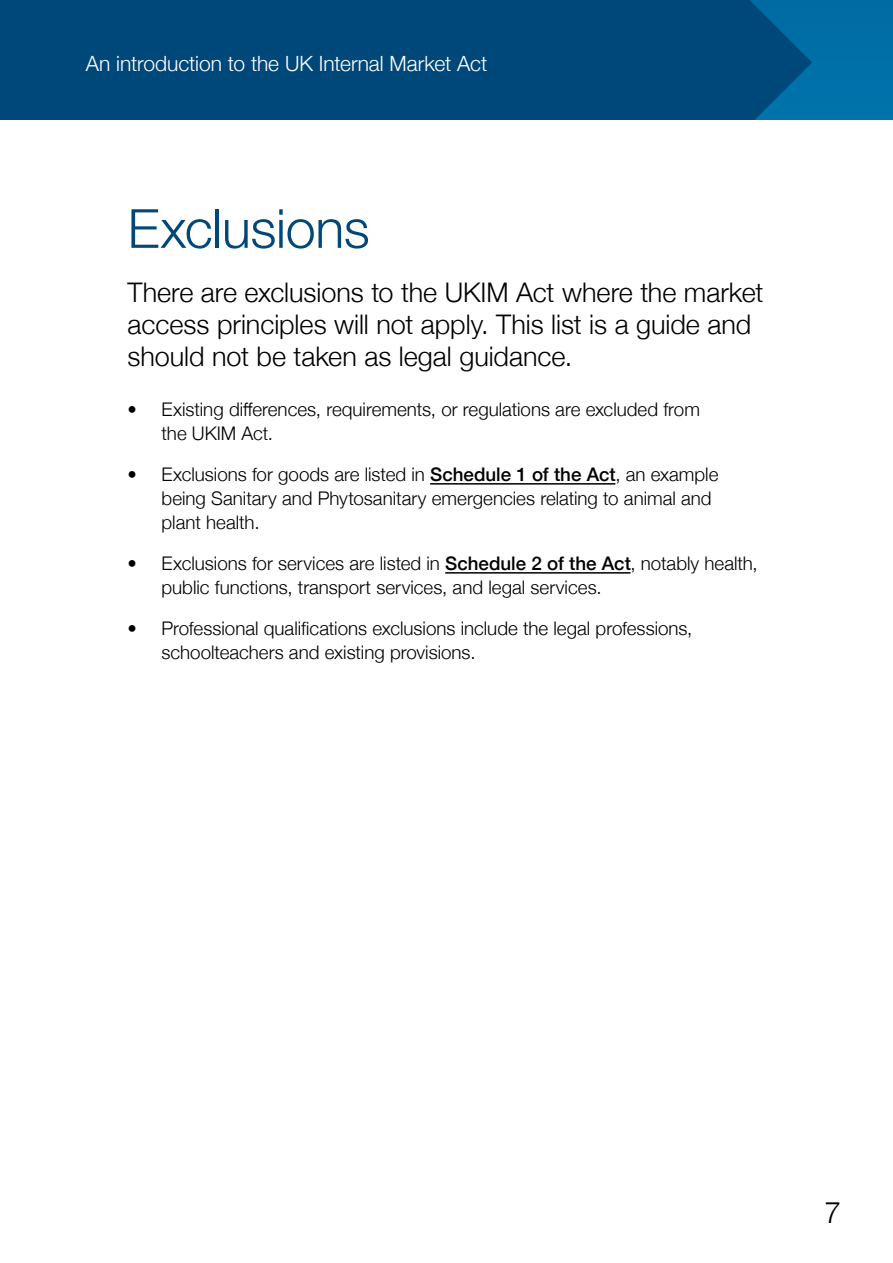
<style>
.page{position:relative;width:893px;height:1263px;background:#fff}
.page>*{position:absolute;margin:0;border:0;box-sizing:border-box;transform-origin:0 0}
.Heading_1{font:300 54px "Helvetica Neue";letter-spacing:-.01em;color:#004879}
.t1{font:300 30px "Helvetica Neue";color:#000}
.Intro_text{font:300 27px/32.4px "Helvetica Neue";letter-spacing:-.005em;color:#000}
.t2{font:300 21px "Helvetica Neue";letter-spacing:-.005em;color:#fff}
.Bullets{font:300 18.75px/24px "Helvetica Neue";color:#000}
.s1{font-weight:500}
</style>
<div class="page">
<div style="left:0;top:0;width:893px;height:119px;background:#004879"></div>
<svg style="left:750px;top:0;width:143px;height:119px"></svg>
<hr style="left:430px;top:483px;width:185px;height:2px;background:#000">
<hr style="left:445px;top:572px;width:185px;height:2px;background:#000">
<p class="t2" style="left:86px;top:47px;width:403px">An introduction to the UK Internal Market Act</p>
<h1 class="Heading_1" style="left:128px;top:185px;width:244px">Exclusions</h1>
<p class="Intro_text" style="left:128px;top:274px;width:637px">There are exclusions to the UKIM Act where the market access principles will not apply. This list is a guide and should not be taken as legal guidance.</p>
<p class="Bullets" style="left:162px;top:396px;width:540px;text-indent:-34px">• Existing differences, requirements, or regulations are excluded from the UKIM Act.</p>
<p class="Bullets" style="left:162px;top:461px;width:558px;text-indent:-34px">• Exclusions for goods are listed in <span class="s1">Schedule 1 of the Act</span>, an example being Sanitary and Phytosanitary emergencies relating to animal and plant health.</p>
<p class="Bullets" style="left:162px;top:550px;width:598px;text-indent:-34px">• Exclusions for services are listed in <span class="s1">Schedule 2 of the Act</span>, notably health, public functions, transport services, and legal services.</p>
<p class="Bullets" style="left:162px;top:615px;width:532px;text-indent:-34px">• Professional qualifications exclusions include the legal professions, schoolteachers and existing provisions.</p>
<h2 class="t1" style="left:824px;top:1188px;width:18px">7</h2>
</div>
